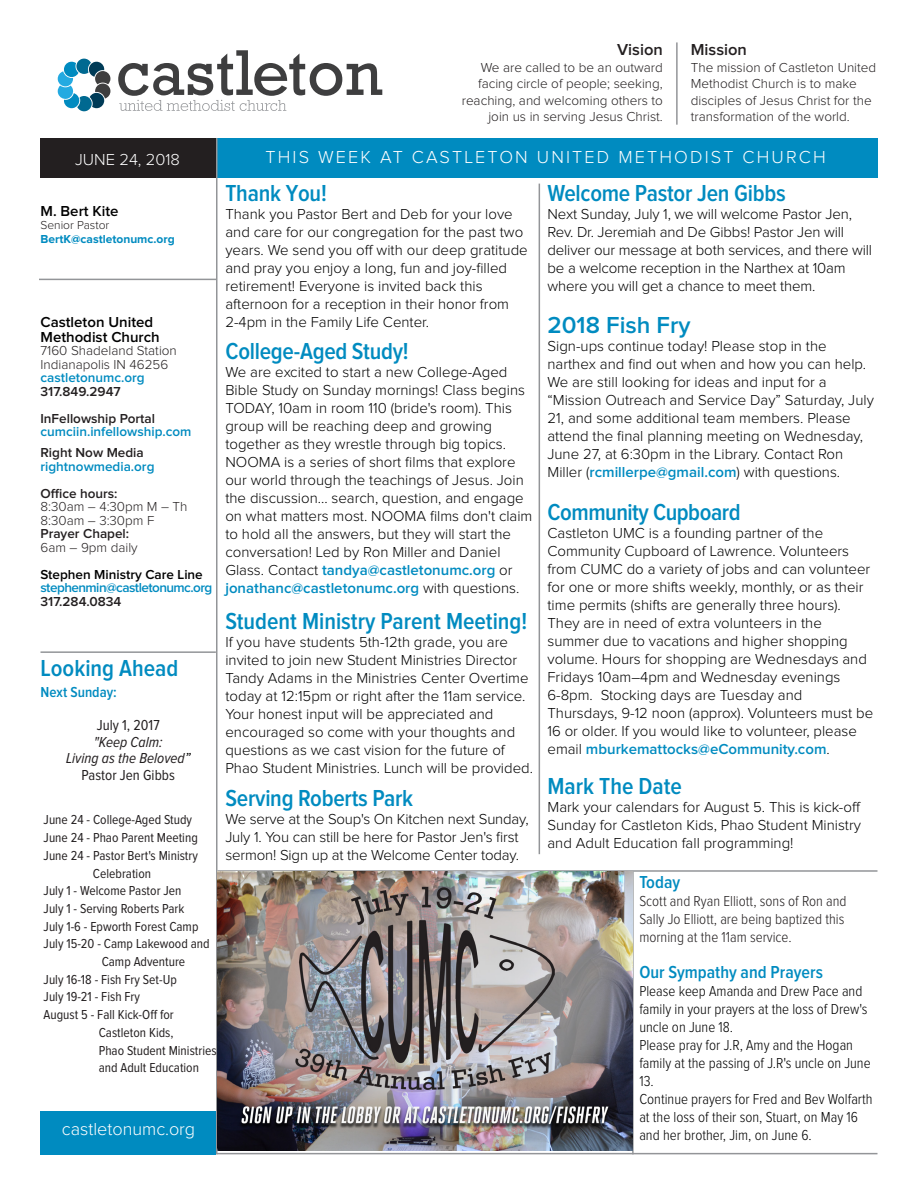
<style>
.page{position:relative;width:918px;height:1188px;background:#fff}
.page>*{position:absolute;margin:0;border:0;box-sizing:border-box;transform-origin:0 0}
.t1{font:600 24px "Proxima Nova Cond";letter-spacing:-.01em;color:#008bc0}
.t2{font:600 24px "Proxima Nova";color:#008bc0}
.t3{font:300 18px "Proxima Nova";letter-spacing:.12em;color:#fff}
.t4{font:600 18px "Proxima Nova Cond";color:#008bc0}
.t5{font:300 18px "Proxima Nova";color:#fff}
.t6{font:600 16.5px "Proxima Nova";color:#231f20}
.t7{font:300 16.5px "Proxima Nova";color:#fff}
.t8{font:300 15px/18px "Proxima Nova";color:#000}
.t9{font:300 15px/18px "Proxima Nova Cond";color:#000}
.t10{font:300 15px/18px "Proxima Nova Cond";color:#231f20}
.t11{font:600 15px "Proxima Nova";color:#000}
.t12{font:italic 15px "Proxima Nova Cond";color:#231f20}
.t13{font:15px "Proxima Nova Cond";color:#231f20}
.t14{font:600 15px "Proxima Nova Cond";color:#008bc0}
.t15{font:13.5px "Proxima Nova Cond";color:#231f20}
.t16{font:300 13.5px/16.5px "Proxima Nova";color:#231f20;text-align:right}
.t17{font:600 13.5px "Proxima Nova";color:#231f20}
.t18{font:600 13.5px "Proxima Nova";color:#008bc0}
.t19{font:600 13.5px/13.5px "Proxima Nova";letter-spacing:-.04em;color:#008bc0}
.t20{font:600 13.5px "Proxima Nova";color:#000}
.t21{font:700 12px "Proxima Nova";color:#008bc0}
.t22{font:300 12px "Proxima Nova";color:#231f20}
.s1{font-weight:600;color:#008bc0}
.s2{color:#231f20}
.s3{color:#000}
</style>
<div class="page">
<div style="left:216px;top:138px;width:662px;height:40px;background:#008bc0"></div>
<div style="left:40px;top:138px;width:176px;height:40px;background:#231f20"></div>
<hr style="left:39px;top:279px;width:177px;height:1px;background:#939598">
<div style="left:40px;top:1111px;width:176px;height:43px;background:#008bc0"></div>
<hr style="left:216px;top:138px;width:2px;height:1016px;background:#939598">
<hr style="left:40px;top:651px;width:176px;height:2px;background:#939598">
<hr style="left:539px;top:184px;width:1px;height:670px;background:#939598">
<svg style="left:118px;top:50px;width:264px;height:61px"></svg>
<svg style="left:58px;top:59px;width:52px;height:52px"></svg>
<hr style="left:217px;top:1153px;width:661px;height:1px;background:#939598">
<hr style="left:218px;top:870px;width:660px;height:2px;background:#939598">
<hr style="left:676px;top:42px;width:2px;height:83px;background:#939598">
<hr style="left:632px;top:872px;width:2px;height:282px;background:#939598">
<img style="left:217px;top:872px;width:415px;height:279px">
<p class="t7" style="left:75px;top:152px;width:106px">JUNE 24, 2018</p>
<p class="t6" style="left:617px;top:42px;width:47px">Vision</p>
<p class="t16" style="left:462px;top:60px;width:203px">We are called to be an outward facing circle of people; seeking, reaching, and welcoming others to join us in serving Jesus Christ.</p>
<p class="t6" style="left:691px;top:42px;width:58px">Mission</p>
<p class="t16" style="left:691px;top:60px;width:187px;text-align:left">The mission of Castleton United<br>Methodist Church is to make disciples of Jesus Christ for the transformation of the world.</p>
<p class="t3" style="left:265px;top:149px;width:562px">THIS WEEK AT CASTLETON UNITED METHODIST CHURCH</p>
<p class="t1" style="left:225px;top:182px;width:103px">Thank You!</p>
<p class="t8" style="left:225px;top:206px;width:304px">Thank you Pastor Bert and Deb for your love and care for our congregation for the past two years. We send you off with our deep gratitude and pray you enjoy a long, fun and joy-filled retirement! Everyone is invited back this afternoon for a reception in their honor from 2-4pm in the Family Life Center.</p>
<p class="t1" style="left:225px;top:340px;width:185px">College-Aged Study!</p>
<p class="t8" style="left:225px;top:363px;width:309px">We are excited to start a new College-Aged Bible Study on Sunday mornings! Class begins TODAY, 10am in room 110 (bride's room). This group will be reaching deep and growing together as they wrestle through big topics.<br>NOOMA is a series of short films that explore our world through the teachings of Jesus. Join the discussion... search, question, and engage on what matters most. NOOMA films don't claim to hold all the answers, but they will start the conversation! Led by Ron Miller and Daniel Glass. Contact <span class="s1">tandya@castletonumc.org</span> or <span class="s1">jonathanc@castletonumc.org</span> with questions.</p>
<p class="t1" style="left:225px;top:610px;width:303px">Student Ministry Parent Meeting!</p>
<p class="t8" style="left:225px;top:634px;width:309px">If you have students 5th-12th grade, you are invited to join new Student Ministries Director Tandy Adams in the Ministries Center Overtime today at 12:15pm or right after the 11am service.<br>Your honest input will be appreciated and encouraged so come with your thoughts and questions as we cast vision for the future of Phao Student Ministries. Lunch will be provided.</p>
<p class="t1" style="left:225px;top:787px;width:189px">Serving Roberts Park</p>
<p class="t8" style="left:225px;top:811px;width:305px">We serve at the Soup's On Kitchen next Sunday,<br>July 1. You can still be here for Pastor Jen's first sermon! Sign up at the Welcome Center today.</p>
<p class="t11" style="left:40px;top:204px;width:80px">M. Bert Kite</p>
<p class="t22" style="left:40px;top:220px;width:70px">Senior Pastor</p>
<p class="t21" style="left:40px;top:233px;width:136px">BertK@castletonumc.org</p>
<p class="t11" style="left:40px;top:315px;width:114px">Castleton United</p>
<p class="t11" style="left:40px;top:330px;width:121px">Methodist Church</p>
<p class="t16" style="left:40px;top:343px;width:138px">7160 Shadeland Station</p>
<p class="t16" style="left:40px;top:356px;width:129px">Indianapolis IN 46256</p>
<p class="t18" style="left:40px;top:371px;width:106px">castletonumc.org</p>
<p class="t17" style="left:40px;top:385px;width:82px">317.849.2947</p>
<p class="t17" style="left:40px;top:412px;width:116px">InFellowship Portal</p>
<p class="t18" style="left:40px;top:425px;width:152px">cumciin.infellowship.com</p>
<p class="t17" style="left:40px;top:446px;width:105px">Right Now Media</p>
<p class="t18" style="left:40px;top:460px;width:116px">rightnowmedia.org</p>
<p class="t17" style="left:40px;top:487px;width:78px">Office hours:</p>
<p class="t16" style="left:40px;top:499px;width:149px">8:30am – 4:30pm M – Th</p>
<p class="t16" style="left:40px;top:512px;width:115px">8:30am – 3:30pm F</p>
<p class="t17" style="left:40px;top:527px;width:90px">Prayer Chapel:</p>
<p class="t16" style="left:40px;top:539px;width:99px">6am – 9pm daily</p>
<p class="t20" style="left:40px;top:568px;width:164px">Stephen Ministry Care Line</p>
<p class="t19" style="left:40px;top:581px;width:173px">stephenmin@castletonumc.org<br><span class="s2">317.284.0834</span></p>
<p class="t1" style="left:41px;top:657px;width:139px">Looking Ahead</p>
<p class="t14" style="left:41px;top:685px;width:78px">Next Sunday:</p>
<p class="t13" style="left:97px;top:718px;width:64px">July 1, 2017</p>
<p class="t12" style="left:94px;top:735px;width:70px">"Keep Calm:</p>
<p class="t12" style="left:66px;top:751px;width:126px">Living as the Beloved<span class="s3">”</span></p>
<p class="t13" style="left:82px;top:768px;width:95px">Pastor Jen Gibbs</p>
<p class="t15" style="left:44px;top:814px;width:150px">June 24 - College-Aged Study</p>
<p class="t15" style="left:44px;top:831px;width:156px">June 24 - Phao Parent Meeting</p>
<p class="t15" style="left:44px;top:849px;width:156px">June 24 - Pastor Bert's Ministry</p>
<p class="t15" style="left:93px;top:867px;width:60px">Celebration</p>
<p class="t15" style="left:44px;top:885px;width:139px">July 1 - Welcome Pastor Jen</p>
<p class="t15" style="left:44px;top:902px;width:142px">July 1 - Serving Roberts Park</p>
<p class="t15" style="left:44px;top:920px;width:156px">July 1-6 - Epworth Forest Camp</p>
<p class="t15" style="left:44px;top:938px;width:168px">July 15-20 - Camp Lakewood and</p>
<p class="t15" style="left:102px;top:955px;width:85px">Camp Adventure</p>
<p class="t15" style="left:44px;top:973px;width:135px">July 16-18 - Fish Fry Set-Up</p>
<p class="t15" style="left:44px;top:991px;width:98px">July 19-21 - Fish Fry</p>
<p class="t15" style="left:44px;top:1008px;width:132px">August 5 - Fall Kick-Off for</p>
<p class="t15" style="left:99px;top:1026px;width:76px">Castleton Kids,</p>
<p class="t15" style="left:99px;top:1044px;width:119px">Phao Student Ministries</p>
<p class="t15" style="left:99px;top:1062px;width:102px">and Adult Education</p>
<p class="t5" style="left:62px;top:1120px;width:135px">castletonumc.org</p>
<p class="t1" style="left:548px;top:182px;width:240px">Welcome Pastor Jen Gibbs</p>
<p class="t8" style="left:548px;top:206px;width:326px">Next Sunday, July 1, we will welcome Pastor Jen, Rev. Dr. Jeremiah and De Gibbs! Pastor Jen will deliver our message at both services, and there will be a welcome reception in the Narthex at 10am where you will get a chance to meet them.</p>
<p class="t2" style="left:548px;top:314px;width:145px">2018 Fish Fry</p>
<p class="t8" style="left:548px;top:338px;width:328px">Sign-ups continue today! Please stop in the narthex and find out when and how you can help.<br>We are still looking for ideas and input for a “Mission Outreach and Service Day” Saturday, July 21, and some additional team members. Please attend the final planning meeting on Wednesday, June 27, at 6:30pm in the Library. Contact Ron Miller (<span class="s1">rcmillerpe@gmail.com</span>) with questions.</p>
<p class="t1" style="left:548px;top:501px;width:195px">Community Cupboard</p>
<p class="t8" style="left:548px;top:524px;width:327px">Castleton UMC is a founding partner of the Community Cupboard of Lawrence. Volunteers from CUMC do a variety of jobs and can volunteer for one or more shifts weekly, monthly, or as their time permits (shifts are generally three hours).<br>They are in need of extra volunteers in the summer due to vacations and higher shopping volume. Hours for shopping are Wednesdays and Fridays 10am–4pm and Wednesday evenings 6-8pm. Stocking days are Tuesday and Thursdays, 9-12 noon (approx). Volunteers must be 16 or older. If you would like to volunteer, please email <span class="s1">mburkemattocks@eCommunity.com</span>.</p>
<p class="t1" style="left:548px;top:775px;width:136px">Mark The Date</p>
<p class="t8" style="left:548px;top:799px;width:315px;text-align:justify">Mark your calendars for August 5. This is kick-off Sunday for Castleton Kids, Phao Student Ministry and Adult Education fall programming!</p>
<p class="t4" style="left:639px;top:874px;width:42px">Today</p>
<p class="t10" style="left:639px;top:892px;width:209px">Scott and Ryan Elliott, sons of Ron and<br>Sally Jo Elliott, are being baptized this morning at the 11am service.</p>
<p class="t4" style="left:639px;top:964px;width:185px">Our Sympathy and Prayers</p>
<p class="t9" style="left:639px;top:982px;width:230px">Please keep Amanda and Drew Pace and family in your prayers at the loss of Drew's uncle on June 18.</p>
<p class="t9" style="left:639px;top:1036px;width:233px">Please pray for J.R, Amy and the Hogan family at the passing of J.R's uncle on June<br>13.</p>
<p class="t9" style="left:639px;top:1090px;width:235px">Continue prayers for Fred and Bev Wolfarth at the loss of their son, Stuart, on May 16 and her brother, Jim, on June 6.</p>
</div>
